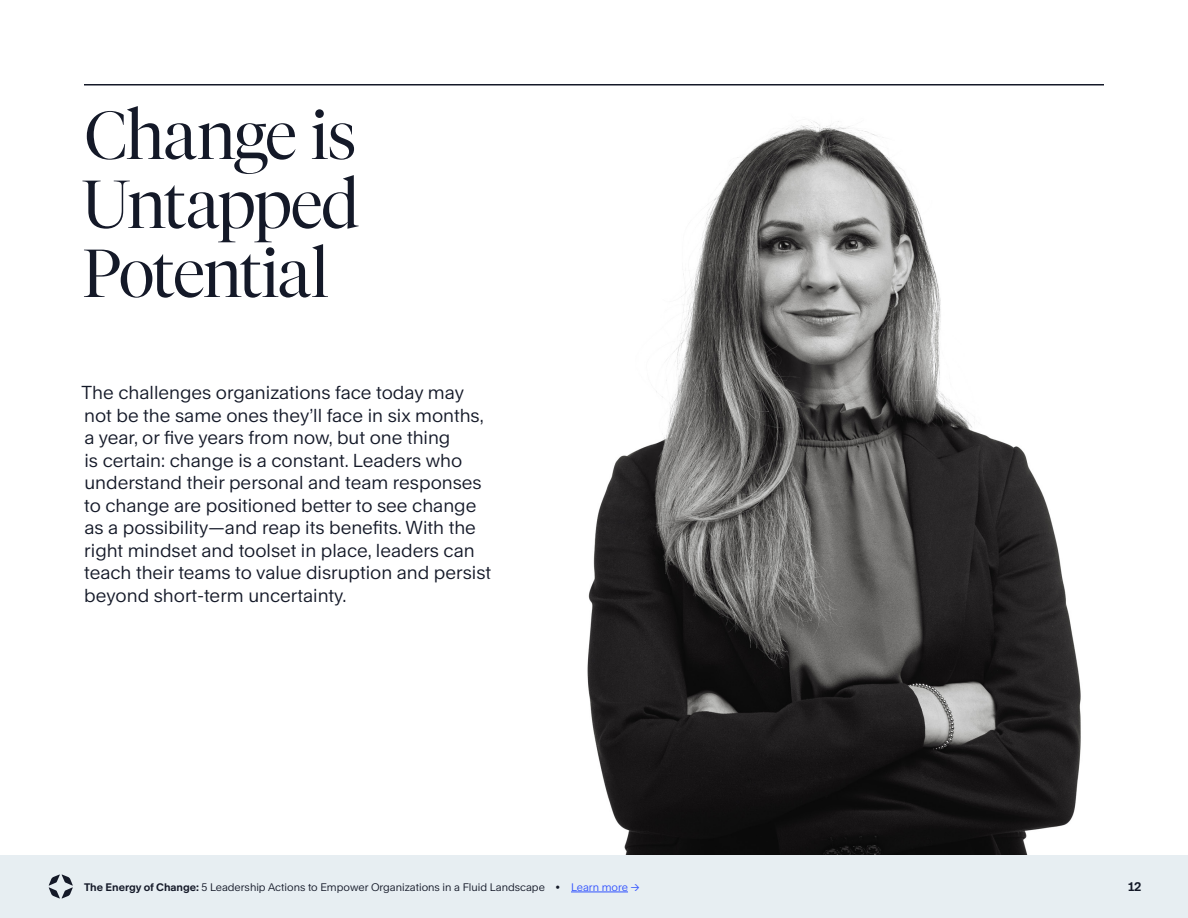
<style>
.page{position:relative;width:1188px;height:918px;background:#fff}
.page>*{position:absolute;margin:0;border:0;box-sizing:border-box;transform-origin:0 0}
.t1{font:300 67.5px/69px "Tiempos Fine";letter-spacing:-.02em;color:#141928;text-align:justify}
.Sml_Para{font:18px/22.5px "Rand";color:#141928}
.t2{font:700 12px "Rand";color:#141928}
.t3{font:10.5px "Rand";color:#141928}
.s1{font-weight:700}
.s2{color:#3253ff}
</style>
<div class="page">
<div style="left:0;top:855px;width:1188px;height:63px;background:#e7eef2"></div>
<svg style="left:49px;top:874px;width:24px;height:24px"></svg>
<hr style="left:571px;top:892px;width:57px;height:1px;background:#3253ff">
<img style="left:587px;top:121px;width:494px;height:734px">
<hr style="left:84px;top:84px;width:1020px;height:2px;background:#141928">
<h1 class="t1" style="left:82px;top:100px;width:279px">Change is Untapped Potential</h1>
<p class="Sml_Para" style="left:82px;top:379px;width:411px">The challenges organizations face today may not be the same ones they’ll face in six months, a year, or five years from now, but one thing<br>is certain: change is a constant. Leaders who understand their personal and team responses to change are positioned better to see change as a possibility—and reap its benefits. With the right mindset and toolset in place, leaders can teach their teams to value disruption and persist beyond short-term uncertainty.</p>
<p class="t3" style="left:84px;top:879px;width:557px"><span class="s1">The Energy of Change:</span> 5 Leadership Actions to Empower Organizations in a Fluid Landscape • <span class="s2">Learn more →</span></p>
<p class="t2" style="left:1128px;top:877px;width:15px">12</p>
</div>
